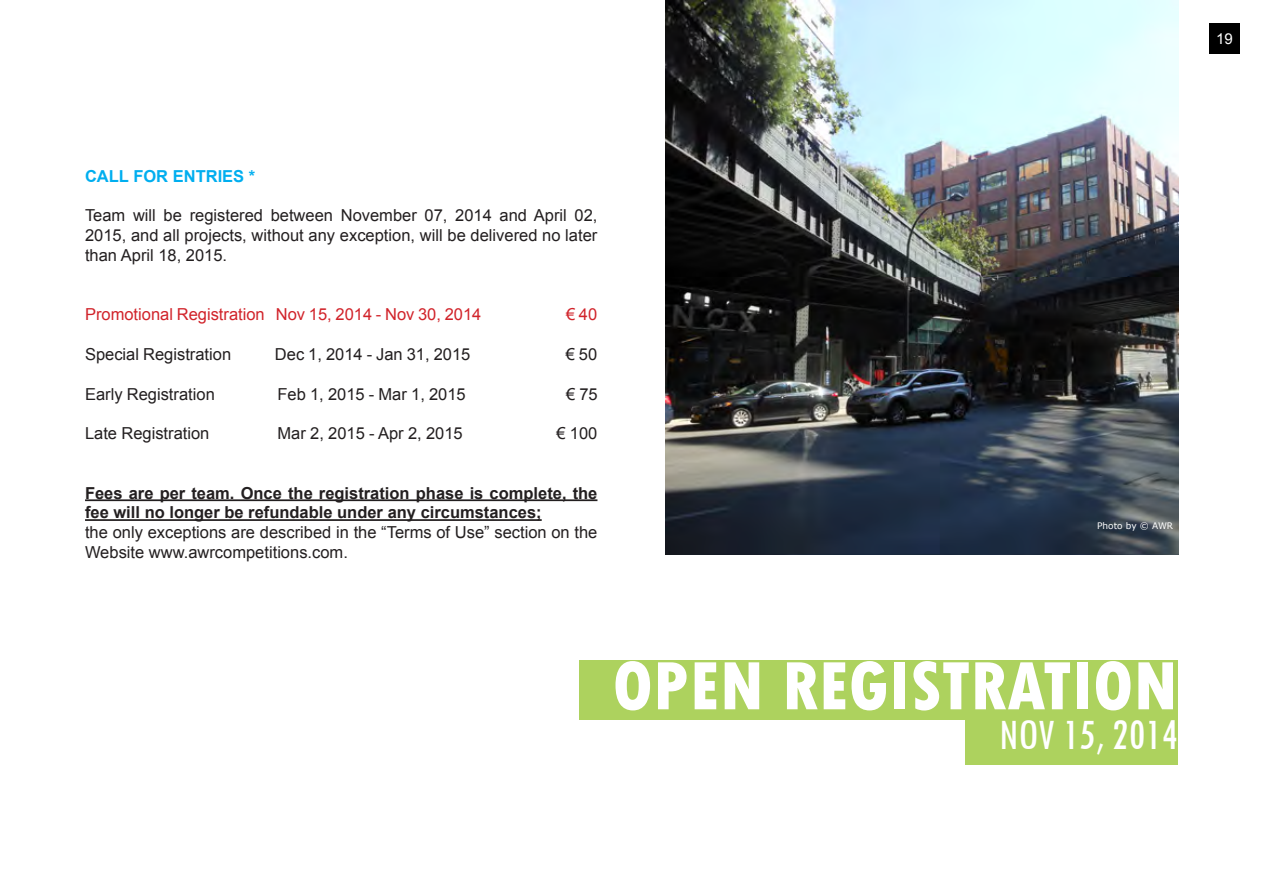
<style>
.page{position:relative;width:1263px;height:893px;background:#fff}
.page>*{position:absolute;margin:0;border:0;box-sizing:border-box;transform-origin:0 0}
.t1{font:800 condensed 72px "Tw Cen";color:#fff}
.t2{font:condensed 45px "Tw Cen";color:#fff}
.t3{font:16.5px/19.8px "Arial";color:#231f20;text-align:justify}
.t4{font:700 16.5px/19.8px "Arial";color:#231f20}
.t5{font:16.5px "Arial";color:#d1232a}
.t6{font:700 16.5px "Arial";color:#00aeef}
.t7{font:15px "Arial";color:#fff}
.t8{font:9px "Verdana";color:#fff}
</style>
<div class="page">
<img style="left:665px;top:0;width:513px;height:554px">
<hr style="left:85px;top:499px;width:512px;height:2px;background:#231f20">
<hr style="left:85px;top:519px;width:457px;height:2px;background:#231f20">
<div style="left:965px;top:720px;width:213px;height:44px;background:#add25e"></div>
<div style="left:579px;top:660px;width:599px;height:60px;background:#add25e"></div>
<div style="left:1209px;top:24px;width:31px;height:30px;background:#000"></div>
<p class="t7" style="left:1216px;top:29px;width:18px">19</p>
<p class="t6" style="left:85px;top:165px;width:172px">CALL FOR ENTRIES *</p>
<p class="t3" style="left:85px;top:206px;width:514px">Team will be registered between November 07, 2014 and April 02, 2015, and all projects, without any exception, will be delivered no later than April 18, 2015.</p>
<p class="t5" style="left:85px;top:304px;width:398px">Promotional Registration Nov 15, 2014 - Nov 30, 2014</p>
<p class="t5" style="left:566px;top:304px;width:33px">€ 40</p>
<p class="t3" style="left:85px;top:344px;width:148px">Special Registration</p>
<p class="t3" style="left:275px;top:344px;width:197px">Dec 1, 2014 - Jan 31, 2015</p>
<p class="t3" style="left:566px;top:344px;width:33px">€ 50</p>
<p class="t3" style="left:85px;top:384px;width:131px">Early Registration</p>
<p class="t3" style="left:277px;top:384px;width:190px">Feb 1, 2015 - Mar 1, 2015</p>
<p class="t3" style="left:566px;top:384px;width:33px">€ 75</p>
<p class="t3" style="left:85px;top:424px;width:126px">Late Registration</p>
<p class="t3" style="left:278px;top:424px;width:187px">Mar 2, 2015 - Apr 2, 2015</p>
<p class="t3" style="left:556px;top:424px;width:42px">€ 100</p>
<p class="t4" style="left:85px;top:483px;width:514px">Fees are per team. Once the registration phase is complete, the fee will no longer be refundable under any circumstances;</p>
<p class="t3" style="left:85px;top:523px;width:514px">the only exceptions are described in the “Terms of Use” section on the<br>Website www.awrcompetitions.com.</p>
<p class="t8" style="left:1097px;top:519px;width:78px">Photo by © AWR</p>
<p class="t1" style="left:613px;top:643px;width:567px">OPEN REGISTRATION</p>
<p class="t2" style="left:999px;top:708px;width:180px">NOV 15, 2014</p>
</div>
